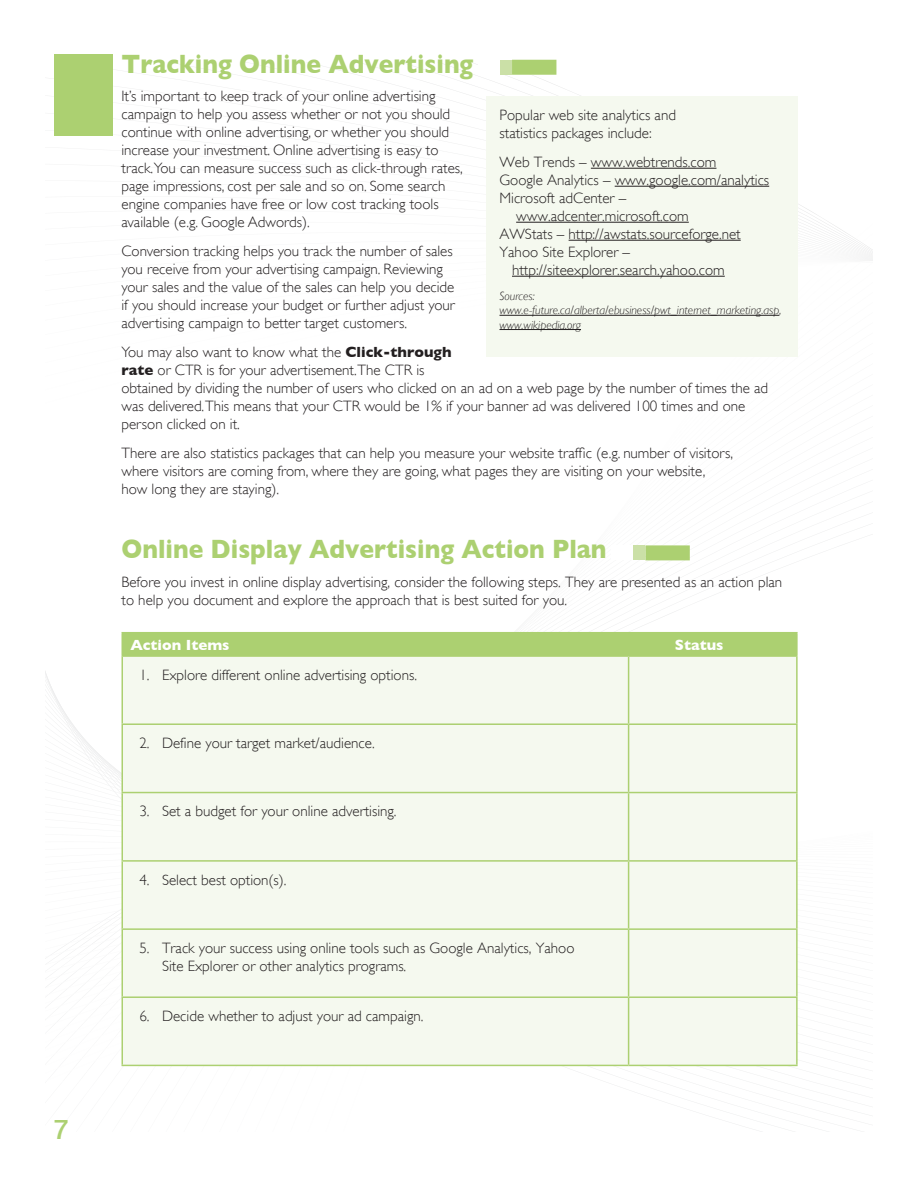
<style>
.page{position:relative;width:918px;height:1188px;background:#fff}
.page>*{position:absolute;margin:0;border:0;box-sizing:border-box;transform-origin:0 0}
.Page_bodytext{font:700 27px "Gill Sans";color:#acd071;scale:.91 1}
.PageNumberRight{font:500 27px "Helvetica Neue";color:#acd071}
.Page_bodytext-2{font:300 15px/18px "Gill Sans";color:#231f20}
.Table_bodyText{font:300 15px/18px "Gill Sans";color:#231f20}
.Page_notes{font:300 15px/18px "Gill Sans";color:#231f20}
.Table_firstRow{font:700 15px "Gill Sans";color:#fff}
.Page_notes-2{font:italic 300 12px/14.2px "Gill Sans";color:#231f20}
.s1{font-weight:700}
</style>
<div class="page">
<div style="left:54px;top:54px;width:58px;height:81px;background:#acd071"></div>
<div style="left:512px;top:60px;width:44px;height:15px;background:#acd071"></div>
<div style="left:500px;top:60px;width:12px;height:15px;background:#cbe0a7"></div>
<div style="left:645px;top:545px;width:45px;height:15px;background:#acd071"></div>
<div style="left:633px;top:545px;width:12px;height:15px;background:#cbe0a7"></div>
<div style="left:486px;top:96px;width:312px;height:261px;background:#f5f9ef"></div>
<hr style="left:591px;top:168px;width:125px;height:1px;background:#231f20">
<hr style="left:615px;top:186px;width:154px;height:1px;background:#231f20">
<hr style="left:516px;top:222px;width:173px;height:1px;background:#231f20">
<hr style="left:569px;top:240px;width:172px;height:1px;background:#231f20">
<hr style="left:512px;top:276px;width:213px;height:1px;background:#231f20">
<hr style="left:500px;top:315px;width:279px;height:1px;background:#231f20">
<hr style="left:500px;top:329px;width:81px;height:1px;background:#231f20">
<div style="left:122px;top:633px;width:675px;height:23px;background:#acd071"></div>
<div style="left:123px;top:657px;width:673px;height:408px;background:#f5f9ef"></div>
<hr style="left:122px;top:632px;width:507px;height:1px;background:#acd071">
<hr style="left:629px;top:632px;width:169px;height:1px;background:#acd071">
<hr style="left:796px;top:633px;width:2px;height:22px;background:#acd071">
<hr style="left:122px;top:655px;width:507px;height:2px;background:#acd071">
<hr style="left:629px;top:655px;width:169px;height:2px;background:#acd071">
<hr style="left:122px;top:657px;width:1px;height:66px;background:#acd071">
<hr style="left:628px;top:657px;width:1px;height:66px;background:#acd071">
<hr style="left:796px;top:657px;width:2px;height:66px;background:#acd071">
<hr style="left:122px;top:723px;width:507px;height:2px;background:#acd071">
<hr style="left:122px;top:725px;width:1px;height:67px;background:#acd071">
<hr style="left:629px;top:723px;width:169px;height:2px;background:#acd071">
<hr style="left:628px;top:725px;width:1px;height:67px;background:#acd071">
<hr style="left:796px;top:725px;width:2px;height:67px;background:#acd071">
<hr style="left:122px;top:792px;width:507px;height:1px;background:#acd071">
<hr style="left:122px;top:793px;width:1px;height:67px;background:#acd071">
<hr style="left:629px;top:792px;width:169px;height:1px;background:#acd071">
<hr style="left:628px;top:793px;width:1px;height:67px;background:#acd071">
<hr style="left:796px;top:793px;width:2px;height:67px;background:#acd071">
<hr style="left:122px;top:860px;width:507px;height:2px;background:#acd071">
<hr style="left:122px;top:862px;width:1px;height:66px;background:#acd071">
<hr style="left:629px;top:860px;width:169px;height:2px;background:#acd071">
<hr style="left:628px;top:862px;width:1px;height:66px;background:#acd071">
<hr style="left:796px;top:862px;width:2px;height:66px;background:#acd071">
<hr style="left:122px;top:928px;width:507px;height:2px;background:#acd071">
<hr style="left:122px;top:930px;width:1px;height:66px;background:#acd071">
<hr style="left:629px;top:928px;width:169px;height:2px;background:#acd071">
<hr style="left:628px;top:930px;width:1px;height:66px;background:#acd071">
<hr style="left:796px;top:930px;width:2px;height:66px;background:#acd071">
<hr style="left:122px;top:996px;width:507px;height:2px;background:#acd071">
<hr style="left:122px;top:998px;width:1px;height:67px;background:#acd071">
<hr style="left:629px;top:996px;width:169px;height:2px;background:#acd071">
<hr style="left:628px;top:998px;width:1px;height:67px;background:#acd071">
<hr style="left:796px;top:998px;width:2px;height:67px;background:#acd071">
<hr style="left:122px;top:1065px;width:507px;height:1px;background:#acd071">
<hr style="left:629px;top:1065px;width:169px;height:1px;background:#acd071">
<p class="PageNumberRight" style="left:54px;top:1108px;width:17px">7</p>
<p class="Page_bodytext" style="left:121px;top:48px;width:388px">Tracking Online Advertising</p>
<p class="Page_bodytext-2" style="left:121px;top:87px;width:343px">It’s important to keep track of your online advertising campaign to help you assess whether or not you should continue with online advertising, or whether you should increase your investment. Online advertising is easy to track.You can measure success such as click-through rates, page impressions, cost per sale and so on. Some search engine companies have free or low cost tracking tools available (e.g. Google Adwords).</p>
<p class="Page_bodytext-2" style="left:121px;top:242px;width:335px">Conversion tracking helps you track the number of sales you receive from your advertising campaign. Reviewing your sales and the value of the sales can help you decide if you should increase your budget or further adjust your advertising campaign to better target customers.</p>
<p class="Page_bodytext-2" style="left:121px;top:342px;width:648px">You may also want to know what the <span class="s1">Click-through<br>rate</span> or CTR is for your advertisement.The CTR is<br>obtained by dividing the number of users who clicked on an ad on a web page by the number of times the ad was delivered.This means that your CTR would be 1% if your banner ad was delivered 100 times and one person clicked on it.</p>
<p class="Page_bodytext-2" style="left:121px;top:443px;width:613px">There are also statistics packages that can help you measure your website traffic (e.g. number of visitors, where visitors are coming from, where they are going, what pages they are visiting on your website, how long they are staying).</p>
<p class="Page_notes" style="left:500px;top:106px;width:178px">Popular web site analytics and statistics packages include:</p>
<p class="Page_notes" style="left:500px;top:152px;width:218px">Web Trends – www.webtrends.com</p>
<p class="Page_notes" style="left:500px;top:170px;width:271px">Google Analytics – www.google.com/analytics</p>
<p class="Page_notes" style="left:500px;top:188px;width:128px">Microsoft adCenter –</p>
<p class="Page_notes" style="left:516px;top:206px;width:174px">www.adcenter.microsoft.com</p>
<p class="Page_notes" style="left:500px;top:224px;width:243px">AWStats – http://awstats.sourceforge.net</p>
<p class="Page_notes" style="left:500px;top:242px;width:132px">Yahoo Site Explorer –</p>
<p class="Page_notes" style="left:512px;top:260px;width:214px">http://siteexplorer.search.yahoo.com</p>
<p class="Page_notes-2" style="left:500px;top:289px;width:283px">Sources: www.e-future.ca/alberta/ebusiness/pwt_internet_marketing.asp, www.wikipedia.org</p>
<p class="Page_bodytext" style="left:121px;top:533px;width:535px">Online Display Advertising Action Plan</p>
<p class="Page_bodytext-2" style="left:121px;top:572px;width:662px">Before you invest in online display advertising, consider the following steps. They are presented as an action plan to help you document and explore the approach that is best suited for you.</p>
<p class="Table_firstRow" style="left:130px;top:636px;width:101px">Action Items</p>
<p class="Table_firstRow" style="left:675px;top:636px;width:50px">Status</p>
<p class="Table_bodyText" style="left:139px;top:665px;width:279px">1. Explore different online advertising options.</p>
<p class="Table_bodyText" style="left:139px;top:733px;width:237px">2. Define your target market/audience.</p>
<p class="Table_bodyText" style="left:139px;top:802px;width:259px">3. Set a budget for your online advertising.</p>
<p class="Table_bodyText" style="left:139px;top:870px;width:149px">4. Select best option(s).</p>
<p class="Table_bodyText" style="left:162px;top:938px;width:414px;text-indent:-23px">5. Track your success using online tools such as Google Analytics, Yahoo<br>Site Explorer or other analytics programs.</p>
<p class="Table_bodyText" style="left:139px;top:1006px;width:286px">6. Decide whether to adjust your ad campaign.</p>
</div>
